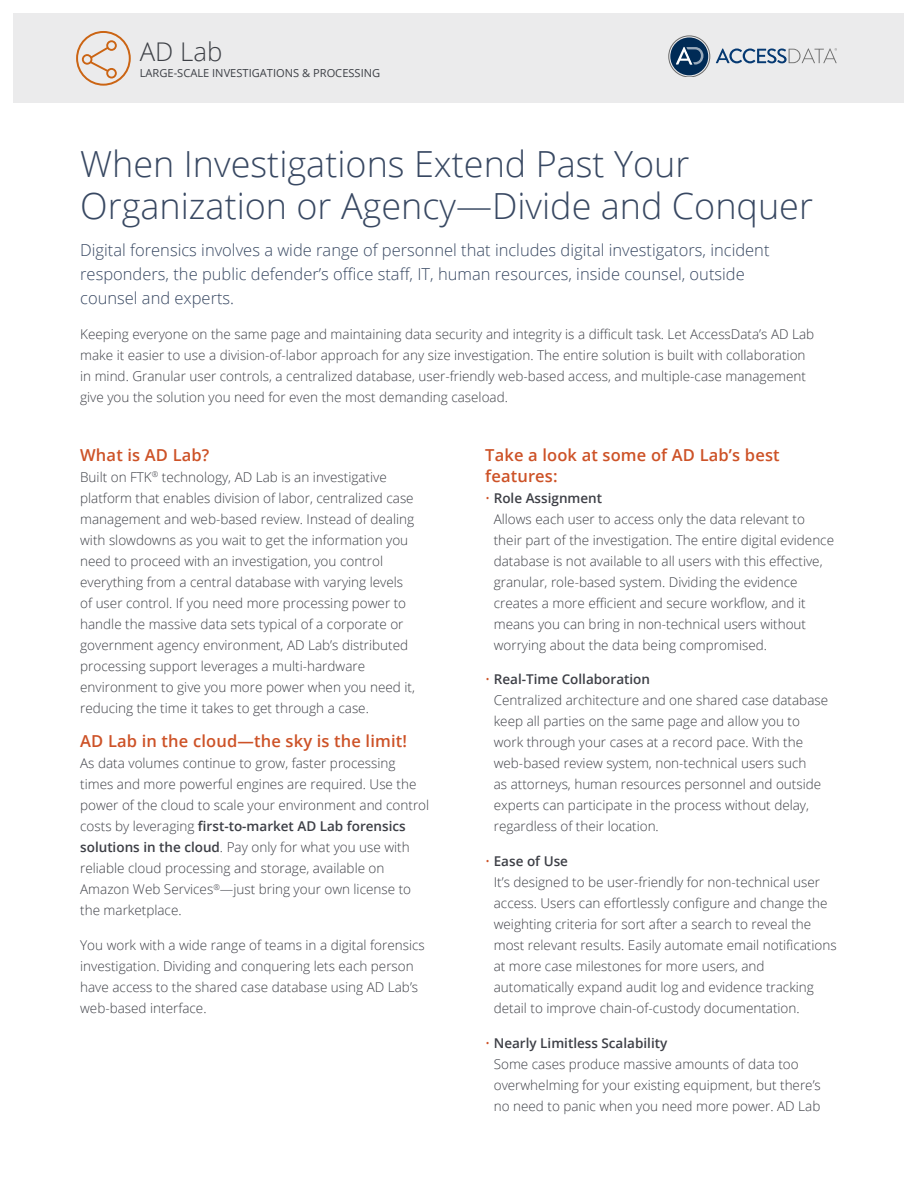
<style>
.page{position:relative;width:918px;height:1188px;background:#fff}
.page>*{position:absolute;margin:0;border:0;box-sizing:border-box;transform-origin:0 0}
.t1{font:300 36px/42px "Open Sans";color:#384862}
.t2{font:300 25.8px "Open Sans";color:#3d4046}
.t3{font:300 16.5px/24px "Open Sans";color:#384862}
.t4{font:600 16.5px/21px "Open Sans";letter-spacing:.01em;color:#cd5227}
.t5{font:300 13.5px/21px "Open Sans";color:#3d3f46}
.t6{font:11.1px "Open Sans";color:#3d4046}
.s1{font-weight:600}
.s2{color:#cd5227}
</style>
<div class="page">
<div style="left:14px;top:14px;width:890px;height:89px;background:#ebebec"></div>
<svg style="left:82px;top:40px;width:35px;height:39px"></svg>
<div style="left:76px;top:31px;width:55px;height:55px;border:2px solid #cb6413;border-radius:50%"></div>
<div style="left:670px;top:37px;width:38px;height:38px;background:#002b56;border-radius:50%"></div>
<div style="left:669px;top:36px;width:41px;height:41px;border:1px solid #6b6b6b;border-radius:50%"></div>
<svg style="left:676px;top:47px;width:27px;height:18px"></svg>
<svg style="left:716px;top:48px;width:121px;height:15px"></svg>
<h2 class="t2" style="left:140px;top:34px;width:84px">AD Lab</h2>
<p class="t6" style="left:140px;top:66px;width:242px">LARGE-SCALE INVESTIGATIONS &amp; PROCESSING</p>
<h1 class="t1" style="left:80px;top:142px;width:734px">When Investigations Extend Past Your<br>Organization or Agency—Divide and Conquer</h1>
<p class="t3" style="left:80px;top:238px;width:691px">Digital forensics involves a wide range of personnel that includes digital investigators, incident responders, the public defender’s office staff, IT, human resources, inside counsel, outside counsel and experts.</p>
<p class="t5" style="left:80px;top:323px;width:736px">Keeping everyone on the same page and maintaining data security and integrity is a difficult task. Let AccessData’s AD Lab make it easier to use a division-of-labor approach for any size investigation. The entire solution is built with collaboration in mind. Granular user controls, a centralized database, user-friendly web-based access, and multiple-case management give you the solution you need for even the most demanding caseload.</p>
<p class="t4" style="left:80px;top:444px;width:131px">What is AD Lab?</p>
<p class="t5" style="left:80px;top:466px;width:336px">Built on FTK<sup>®</sup> technology, AD Lab is an investigative platform that enables division of labor, centralized case management and web-based review. Instead of dealing with slowdowns as you wait to get the information you need to proceed with an investigation, you control everything from a central database with varying levels of user control. If you need more processing power to handle the massive data sets typical of a corporate or government agency environment, AD Lab’s distributed processing support leverages a multi-hardware environment to give you more power when you need it, reducing the time it takes to get through a case.</p>
<p class="t4" style="left:80px;top:731px;width:328px">AD Lab in the cloud—the sky is the limit!</p>
<p class="t5" style="left:80px;top:753px;width:351px">As data volumes continue to grow, faster processing times and more powerful engines are required. Use the power of the cloud to scale your environment and control costs by leveraging <span class="s1">first-to-market AD Lab forensics solutions in the cloud</span>. Pay only for what you use with reliable cloud processing and storage, available on Amazon Web Services<sup>®</sup>—just bring your own license to the marketplace.</p>
<p class="t5" style="left:80px;top:934px;width:346px">You work with a wide range of teams in a digital forensics investigation. Dividing and conquering lets each person have access to the shared case database using AD Lab’s web-based interface.</p>
<p class="t4" style="left:485px;top:444px;width:296px">Take a look at some of AD Lab’s best features:</p>
<p class="t5" style="left:494px;top:487px;width:342px;text-indent:-9px"><span class="s2">•</span> <span class="s1">Role Assignment<br></span>Allows each user to access only the data relevant to their part of the investigation. The entire digital evidence database is not available to all users with this effective, granular, role-based system. Dividing the evidence creates a more efficient and secure workflow, and it means you can bring in non-technical users without worrying about the data being compromised.</p>
<p class="t5" style="left:494px;top:669px;width:336px;text-indent:-9px"><span class="s2">•</span> <span class="s1">Real-Time Collaboration<br></span>Centralized architecture and one shared case database keep all parties on the same page and allow you to work through your cases at a record pace. With the web-based review system, non-technical users such<br>as attorneys, human resources personnel and outside experts can participate in the process without delay, regardless of their location.</p>
<p class="t5" style="left:494px;top:850px;width:344px;text-indent:-9px"><span class="s2">•</span> <span class="s1">Ease of Use<br></span>It’s designed to be user-friendly for non-technical user access. Users can effortlessly configure and change the weighting criteria for sort after a search to reveal the most relevant results. Easily automate email notifications at more case milestones for more users, and automatically expand audit log and evidence tracking detail to improve chain-of-custody documentation.</p>
<p class="t5" style="left:494px;top:1032px;width:329px;text-indent:-9px"><span class="s2">•</span> <span class="s1">Nearly Limitless Scalability<br></span>Some cases produce massive amounts of data too overwhelming for your existing equipment, but there’s no need to panic when you need more power. AD Lab</p>
</div>
